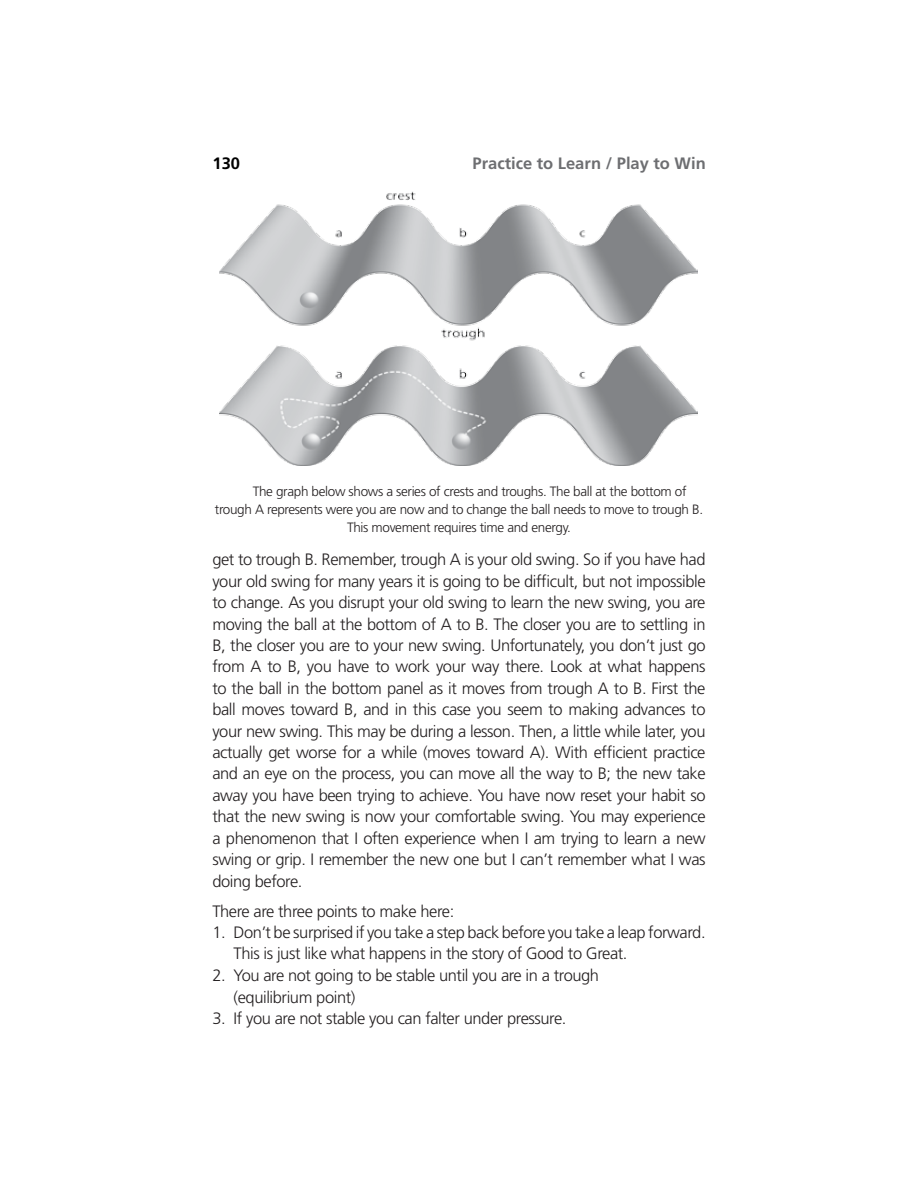
<style>
.page{position:relative;width:918px;height:1188px;background:#fff}
.page>*{position:absolute;margin:0;border:0;box-sizing:border-box;transform-origin:0 0}
.t1{font:300 16.5px/21.5px "Frutiger";letter-spacing:-.025em;color:#231f20}
.t2{font:700 16.5px "Frutiger";color:#6d6e71}
.t3{font:700 16.5px "Frutiger";color:#000}
.t4{font:300 13.5px "Frutiger";letter-spacing:-.025em;color:#231f20}
</style>
<div class="page">
<img style="left:219px;top:191px;width:478px;height:274px">
<p class="t3" style="left:213px;top:153px;width:29px">130</p>
<p class="t2" style="left:473px;top:153px;width:235px">Practice to Learn / Play to Win</p>
<p class="t4" style="left:253px;top:484px;width:435px">The graph below shows a series of crests and troughs. The ball at the bottom of</p>
<p class="t4" style="left:215px;top:502px;width:490px">trough A represents were you are now and to change the ball needs to move to trough B.</p>
<p class="t4" style="left:347px;top:520px;width:225px">This movement requires time and energy.</p>
<p class="t1" style="left:212px;top:549px;width:495px;text-align:justify">get to trough B. Remember, trough A is your old swing. So if you have had your old swing for many years it is going to be difficult, but not impossible to change. As you disrupt your old swing to learn the new swing, you are moving the ball at the bottom of A to B. The closer you are to settling in B, the closer you are to your new swing. Unfortunately, you don’t just go from A to B, you have to work your way there. Look at what happens to the ball in the bottom panel as it moves from trough A to B. First the ball moves toward B, and in this case you seem to making advances to your new swing. This may be during a lesson. Then, a little while later, you actually get worse for a while (moves toward A). With efficient practice and an eye on the process, you can move all the way to B; the new take away you have been trying to achieve. You have now reset your habit so that the new swing is now your comfortable swing. You may experience a phenomenon that I often experience when I am trying to learn a new swing or grip. I remember the new one but I can’t remember what I was doing before.</p>
<p class="t1" style="left:212px;top:901px;width:243px">There are three points to make here:</p>
<p class="t1" style="left:234px;top:921px;width:473px;text-indent:-21px">1. Don’t be surprised if you take a step back before you take a leap forward.<br>This is just like what happens in the story of Good to Great.</p>
<p class="t1" style="left:234px;top:964px;width:367px;line-height:22.2px;text-indent:-21px">2. You are not going to be stable until you are in a trough (equilibrium point)</p>
<p class="t1" style="left:212px;top:1008px;width:356px">3. If you are not stable you can falter under pressure.</p>
</div>
